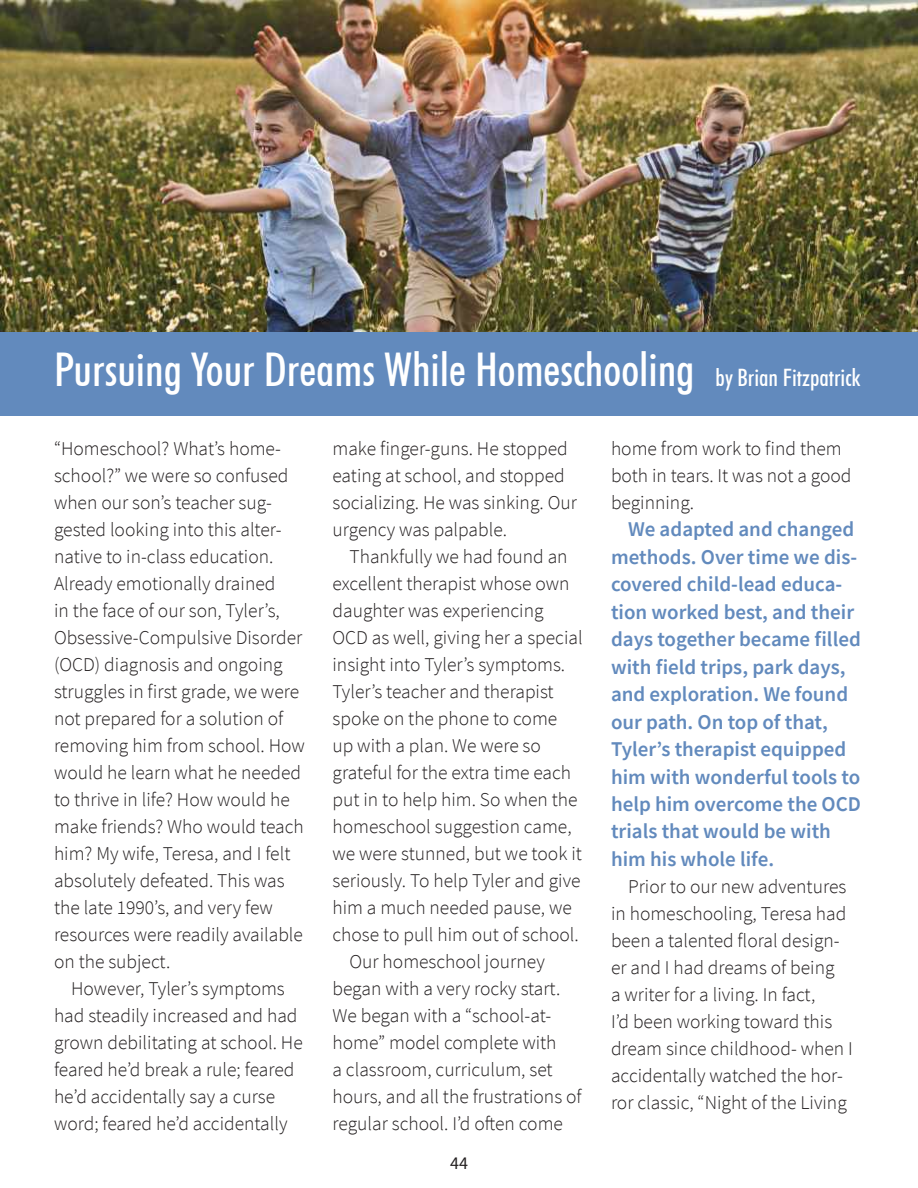
<style>
.page{position:relative;width:918px;height:1188px;background:#fff}
.page>*{position:absolute;margin:0;border:0;box-sizing:border-box;transform-origin:0 0}
.t1{font:500 condensed 46.5px "Futura BT";color:#fff}
.t2{font:600 21px/27.5px "Source Sans Pro";color:#628abd}
.t3{font:300 19.5px/27px "Source Sans Pro";color:#231f20}
.t4{font:18px "Source Sans Pro";color:#231f20}
.s1{font-size:24px}
</style>
<div class="page">
<img style="left:0;top:0;width:918px;height:332px">
<div style="left:0;top:332px;width:918px;height:83px;background:#628abd"></div>
<h1 class="t1" style="left:54px;top:341px;width:808px">Pursuing Your Dreams While Homeschooling <span class="s1">by Brian Fitzpatrick</span></h1>
<p class="t3" style="left:54px;top:435px;width:253px">“Homeschool? What’s home&shy;school?” we were so confused when our son’s teacher sug&shy;gested looking into this alter&shy;native to in-class education.<br>Already emotionally drained<br>in the face of our son, Tyler’s,<br>Obsessive-Compulsive Disorder (OCD) diagnosis and ongoing struggles in first grade, we were not prepared for a solution of removing him from school. How would he learn what he needed to thrive in life? How would he make friends? Who would teach him? My wife, Teresa, and I felt absolutely defeated. This was the late 1990’s, and very few resources were readily available on the subject.</p>
<p class="t3" style="left:54px;top:975px;width:250px;text-indent:17px">However, Tyler’s symptoms had steadily increased and had grown debilitating at school. He feared he’d break a rule; feared he’d accidentally say a curse word; feared he’d accidentally</p>
<p class="t3" style="left:333px;top:435px;width:246px">make finger-guns. He stopped eating at school, and stopped socializing. He was sinking. Our urgency was palpable.</p>
<p class="t3" style="left:350px;top:543px;width:220px">Thankfully we had found an</p>
<p class="t3" style="left:333px;top:570px;width:239px">excellent therapist whose own</p>
<p class="t3" style="left:333px;top:597px;width:213px">daughter was experiencing</p>
<p class="t3" style="left:333px;top:624px;width:252px">OCD as well, giving her a special</p>
<p class="t3" style="left:333px;top:651px;width:234px">insight into Tyler’s symptoms.</p>
<p class="t3" style="left:333px;top:678px;width:223px">Tyler’s teacher and therapist</p>
<p class="t3" style="left:333px;top:705px;width:226px">spoke on the phone to come</p>
<p class="t3" style="left:333px;top:732px;width:210px">up with a plan. We were so</p>
<p class="t3" style="left:333px;top:759px;width:240px">grateful for the extra time each</p>
<p class="t3" style="left:333px;top:786px;width:247px">put in to help him. So when the</p>
<p class="t3" style="left:333px;top:813px;width:241px">homeschool suggestion came,</p>
<p class="t3" style="left:333px;top:840px;width:251px">we were stunned, but we took it</p>
<p class="t3" style="left:333px;top:867px;width:250px">seriously. To help Tyler and give</p>
<p class="t3" style="left:333px;top:894px;width:241px">him a much needed pause, we</p>
<p class="t3" style="left:333px;top:921px;width:248px">chose to pull him out of school.</p>
<p class="t3" style="left:350px;top:948px;width:197px">Our homeschool journey</p>
<p class="t3" style="left:333px;top:975px;width:229px">began with a very rocky start.</p>
<p class="t3" style="left:333px;top:1002px;width:220px">We began with a “school-at-</p>
<p class="t3" style="left:333px;top:1029px;width:226px">home” model complete with</p>
<p class="t3" style="left:333px;top:1056px;width:222px">a classroom, curriculum, set</p>
<p class="t3" style="left:333px;top:1083px;width:251px">hours, and all the frustrations of</p>
<p class="t3" style="left:333px;top:1110px;width:232px">regular school. I’d often come</p>
<p class="t4" style="left:450px;top:1152px;width:19px">44</p>
<p class="t3" style="left:611px;top:435px;width:242px">home from work to find them both in tears. It was not a good beginning.</p>
<p class="t2" style="left:611px;top:516px;width:251px;text-indent:17px">We adapted and changed methods. Over time we dis&shy;covered child-lead educa&shy;tion worked best, and their days together became filled with field trips, park days, and exploration. We found our path. On top of that,<br>Tyler’s therapist equipped him with wonderful tools to help him overcome the OCD trials that would be with him his whole life.</p>
<p class="t3" style="left:611px;top:873px;width:243px;text-indent:17px">Prior to our new adventures in homeschooling, Teresa had been a talented floral design&shy;er and I had dreams of being<br>a writer for a living. In fact,<br>I’d been working toward this dream since childhood- when I accidentally watched the hor&shy;ror classic, “Night of the Living</p>
</div>
